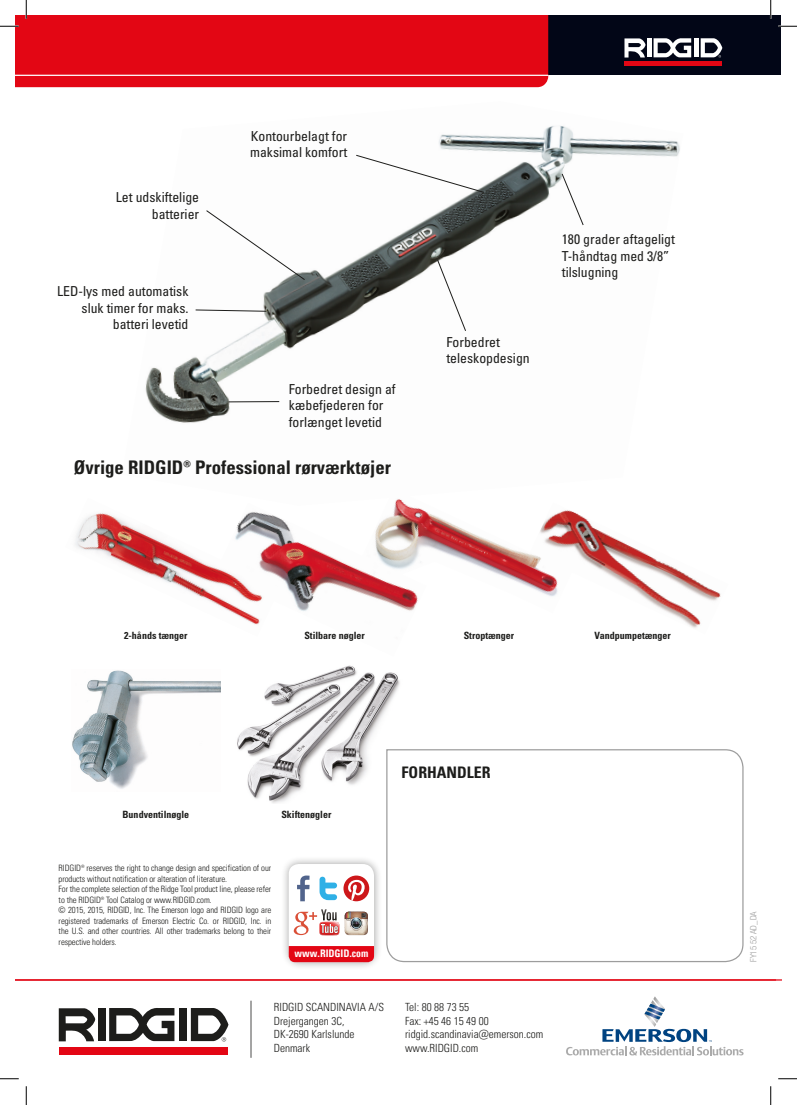
<style>
.page{position:relative;width:797px;height:1105px;background:#fff}
.page>*{position:absolute;margin:0;border:0;box-sizing:border-box;transform-origin:0 0}
.t1{font:18.75px "Univers LTCYR 67 Bold Cond";color:#1d1d1b}
.t2{font:15.88px "Univers LTCYR 67 Bold Cond";color:#1d1d1b}
.t3{font:condensed 13.75px/16.5px "Univers LTCYR 57";color:#1d1d1b}
.t4{font:11.25px/13.5px "Univers LTCYR 47 Light Cond";color:#1d1d1b}
.t5{font:700 10.88px "Univers Condensed";color:#fff}
.t6{font:10px "Univers LTCYR 67 Bold Cond";color:#1d1d1b}
.t7{font:8.75px/10.5px "Univers LTCYR 47 Light Cond";letter-spacing:-.01em;color:#1d1d1b}
.t8{font:300 condensed 8.75px "Helvetica Neue LT Com";color:#9d9d9d}
</style>
<div class="page">
<img style="left:145px;top:126px;width:535px;height:297px">
<img style="left:572px;top:511px;width:149px;height:117px">
<img style="left:280px;top:519px;width:82px;height:92px">
<img style="left:72px;top:670px;width:149px;height:119px">
<img style="left:237px;top:665px;width:163px;height:138px">
<img style="left:75px;top:512px;width:205px;height:113px">
<div style="left:540px;top:16px;width:241px;height:59px;background:#020617"></div>
<div style="left:16px;top:16px;width:532px;height:71px;background:#e30614"></div>
<hr style="left:16px;top:75px;width:532px;height:1px;background:#fff">
<hr style="left:647px;top:38px;width:4px;height:19px;background:#fff">
<hr style="left:694px;top:38px;width:4px;height:19px;background:#fff">
<hr style="left:624px;top:61px;width:97px;height:4px;background:#e30614">
<svg style="left:624px;top:38px;width:21px;height:20px"></svg>
<svg style="left:653px;top:38px;width:38px;height:19px"></svg>
<svg style="left:700px;top:38px;width:22px;height:20px"></svg>
<svg style="left:561px;top:173px;width:23px;height:53px"></svg>
<svg style="left:355px;top:154px;width:129px;height:39px"></svg>
<svg style="left:206px;top:210px;width:99px;height:70px"></svg>
<svg style="left:437px;top:259px;width:29px;height:73px"></svg>
<hr style="left:228px;top:401px;width:51px;height:1px;background:#1d1d1b">
<svg style="left:195px;top:309px;width:72px;height:3px"></svg>
<div style="left:281px;top:856px;width:101px;height:114px;background:#1d1d1b;opacity:.4"></div>
<svg style="left:289px;top:864px;width:85px;height:98px"></svg>
<svg style="left:385px;top:748px;width:359px;height:215px"></svg>
<hr style="left:16px;top:979px;width:765px;height:1px;background:#e30614">
<div style="left:98px;top:1008px;width:7px;height:33px;background:#1d1d1b"></div>
<div style="left:179px;top:1008px;width:7px;height:33px;background:#1d1d1b"></div>
<div style="left:59px;top:1048px;width:168px;height:7px;background:#e30614"></div>
<svg style="left:59px;top:1008px;width:36px;height:33px"></svg>
<svg style="left:109px;top:1008px;width:65px;height:33px"></svg>
<svg style="left:191px;top:1008px;width:37px;height:33px"></svg>
<hr style="left:250px;top:1001px;width:2px;height:57px;background:#70706f">
<svg style="left:566px;top:996px;width:177px;height:59px"></svg>
<img style="left:362px;top:499px;width:210px;height:112px">
<svg style="left:0;top:25px;width:19px;height:2px"></svg>
<svg style="left:778px;top:25px;width:19px;height:2px"></svg>
<svg style="left:0;top:1078px;width:19px;height:1px"></svg>
<svg style="left:778px;top:1078px;width:19px;height:1px"></svg>
<svg style="left:25px;top:0;width:2px;height:19px"></svg>
<svg style="left:25px;top:1086px;width:2px;height:19px"></svg>
<svg style="left:770px;top:0;width:1px;height:19px"></svg>
<svg style="left:770px;top:1086px;width:1px;height:19px"></svg>
<h3 class="t3" style="left:116px;top:189px;width:85px;text-align:right">Let udskiftelige batterier</h3>
<h3 class="t3" style="left:57px;top:283px;width:133px;text-align:right">LED-lys med automatisk sluk timer for maks. batteri levetid</h3>
<h3 class="t3" style="left:250px;top:127px;width:98px">Kontourbelagt for maksimal komfort</h3>
<h3 class="t3" style="left:289px;top:380px;width:108px">Forbedret design af kæbefjederen for forlænget levetid</h3>
<h1 class="t1" style="left:74px;top:456px;width:318px">Øvrige RIDGID® Professional rørværktøjer</h1>
<h3 class="t3" style="left:446px;top:333px;width:85px">Forbedret teleskopdesign</h3>
<h3 class="t3" style="left:562px;top:231px;width:115px">180 grader aftageligt<br>T-håndtag med 3/8” tilslugning</h3>
<p class="t6" style="left:124px;top:629px;width:65px">2-hånds tænger</p>
<p class="t6" style="left:304px;top:629px;width:62px">Stilbare nøgler</p>
<p class="t6" style="left:463px;top:629px;width:52px">Stroptænger</p>
<p class="t6" style="left:122px;top:808px;width:68px">Bundventilnøgle</p>
<p class="t6" style="left:281px;top:808px;width:52px">Skiftenøgler</p>
<p class="t7" style="left:59px;top:862px;width:214px">RIDGID® reserves the right to change design and specification of our products without notification or alteration of literature.<br>For the complete selection of the Ridge Tool product line, please refer to the RIDGID® Tool Catalog or www.RIDGID.com.<br>© 2015, 2015, RIDGID, Inc. The Emerson logo and RIDGID logo are registered trademarks of Emerson Electric Co. or RIDGID, Inc. in the U.S. and other countries. All other trademarks belong to their respective holders.</p>
<p class="t5" style="left:294px;top:947px;width:75px">www.RIDGID.com</p>
<h2 class="t2" style="left:396px;top:762px;width:89px">DISTRIBUIDO</h2>
<h2 class="t2" style="left:401px;top:762px;width:91px">FORHANDLER</h2>
<p class="t4" style="left:274px;top:1000px;width:112px">RIDGID SCANDINAVIA A/S<br>Drejergangen 3C,<br>DK-2690 Karlslunde<br>Denmark</p>
<p class="t4" style="left:405px;top:1000px;width:140px">Tel: 80 88 73 55<br>Fax: +45 46 15 49 00 ridgid.scandinavia@emerson.com www.RIDGID.com</p>
<p class="t6" style="left:594px;top:629px;width:78px">Vandpumpetænger</p>
<p class="t8" style="left:748px;top:962px;width:52px;rotate:-90deg">FY15 52 AD_DA</p>
</div>
